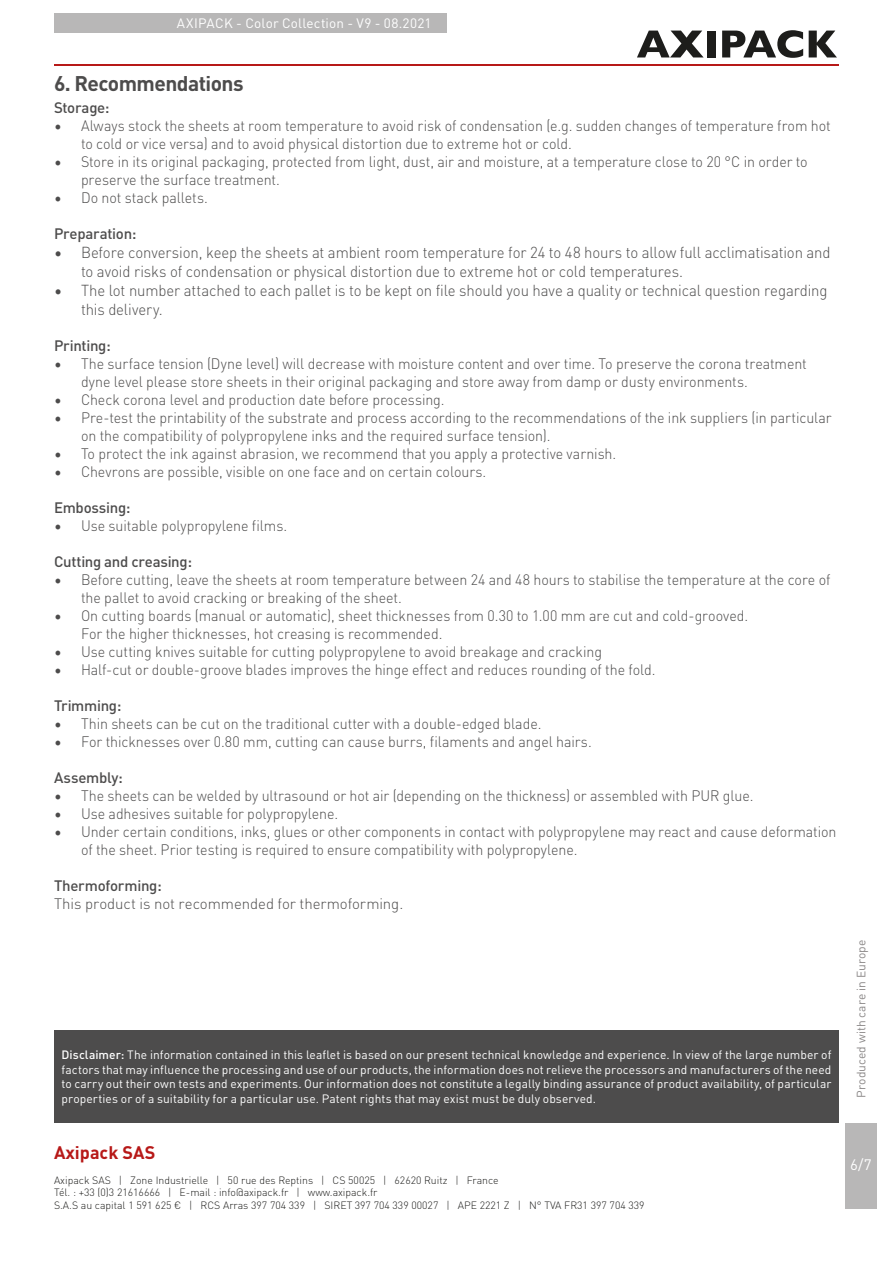
<style>
.page{position:relative;width:893px;height:1263px;background:#fff}
.page>*{position:absolute;margin:0;border:0;box-sizing:border-box;transform-origin:0 0}
.Titre_1{font:700 21px "DIN Pro";letter-spacing:-.025em;color:#4d4c4c}
.t1{font:700 18px "DIN Pro";color:#b71918}
.t2{font:300 15.75px/18.9px "DIN Pro";letter-spacing:-.01em;color:#4d4c4c;scale:.95 1}
.Texte_standard{font:300 15px/18px "DIN Pro";letter-spacing:-.005em;color:#4d4c4c;scale:.95 1}
.Texte_standard-2{font:500 15px "DIN Pro";letter-spacing:-.02em;color:#4d4c4c}
.Texte_standard-3{font:300 15px "DIN Pro";letter-spacing:-.005em;color:#4d4c4c}
.t3{font:15px "DIN Pro";color:#fff}
.EnTete_Version{font:13.5px "DIN Pro";letter-spacing:.015em;color:#fff}
.Note_fond_gris{font:12px/14.4px "DIN Pro";letter-spacing:.005em;color:#fff;text-align:justify}
.Note{font:12px "DIN Pro";letter-spacing:.01em;color:#8a8787}
.t4{font:300 10.5px/12.6px "DIN Pro";color:#1d1d1b}
.s1{font-size:15.75px}
.s2{font-weight:500}
</style>
<div class="page">
<div style="left:845px;top:1123px;width:31px;height:86px;background:#b8b7b7"></div>
<hr style="left:54px;top:64px;width:785px;height:2px;background:#b71918">
<svg style="left:637px;top:31px;width:66px;height:26px"></svg>
<div style="left:707px;top:31px;width:8px;height:26px;background:#1d1d1b"></div>
<svg style="left:722px;top:30px;width:81px;height:28px"></svg>
<svg style="left:809px;top:31px;width:28px;height:26px"></svg>
<div style="left:54px;top:13px;width:392px;height:20px;background:#b8b7b7"></div>
<div style="left:54px;top:1030px;width:785px;height:93px;background:#4d4c4c"></div>
<p class="EnTete_Version" style="left:177px;top:13px;width:256px">AXIPACK - Color Collection - V9 - 08.2021</p>
<p class="Titre_1" style="left:54px;top:67px;width:191px">6. Recommendations</p>
<p class="Texte_standard-2" style="left:54px;top:96px;width:57px">Storage<span class="s1">:</span></p>
<p class="Texte_standard" style="left:81px;top:116px;width:791px;text-indent:-27px">• Always stock the sheets at room temperature to avoid risk of condensation (e.g. sudden changes of temperature from hot to cold or vice versa) and to avoid physical distortion due to extreme hot or cold.</p>
<p class="Texte_standard" style="left:81px;top:152px;width:766px;text-indent:-27px">• Store in its original packaging, protected from light, dust, air and moisture, at a temperature close to 20 °C in order to preserve the surface treatment.</p>
<p class="Texte_standard" style="left:54px;top:188px;width:164px">• Do not stack pallets.</p>
<p class="Texte_standard-2" style="left:54px;top:222px;width:84px">Preparation<span class="s1">:</span></p>
<p class="t2" style="left:81px;top:242px;width:791px;text-indent:-27px">• Before conversion, keep the sheets at ambient room temperature for 24 to 48 hours to allow full acclimatisation and to avoid risks of condensation or physical distortion due to extreme hot or cold temperatures.</p>
<p class="t2" style="left:81px;top:280px;width:787px;text-indent:-27px">• The lot number attached to each pallet is to be kept on file should you have a quality or technical question regarding this delivery.</p>
<p class="Texte_standard-2" style="left:54px;top:334px;width:58px">Printing<span class="s1">:</span></p>
<p class="Texte_standard" style="left:81px;top:354px;width:765px;text-indent:-27px">• The surface tension (Dyne level) will decrease with moisture content and over time. To preserve the corona treatment dyne level please store sheets in their original packaging and store away from damp or dusty environments.</p>
<p class="Texte_standard" style="left:54px;top:390px;width:413px">• Check corona level and production date before processing.</p>
<p class="Texte_standard" style="left:81px;top:408px;width:792px;text-indent:-27px">• Pre-test the printability of the substrate and process according to the recommendations of the ink suppliers (in particular on the compatibility of polypropylene inks and the required surface tension).</p>
<p class="Texte_standard" style="left:54px;top:444px;width:593px">• To protect the ink against abrasion, we recommend that you apply a protective varnish.</p>
<p class="Texte_standard" style="left:54px;top:462px;width:457px">• Chevrons are possible, visible on one face and on certain colours.</p>
<p class="Texte_standard-2" style="left:54px;top:496px;width:78px">Embossing<span class="s1">:</span></p>
<p class="Texte_standard" style="left:54px;top:516px;width:247px">• Use suitable polypropylene films.</p>
<p class="Texte_standard-2" style="left:54px;top:550px;width:140px">Cutting and creasing<span class="s1">:</span></p>
<p class="Texte_standard" style="left:81px;top:570px;width:790px;text-indent:-27px">• Before cutting, leave the sheets at room temperature between 24 and 48 hours to stabilise the temperature at the core of the pallet to avoid cracking or breaking of the sheet.</p>
<p class="Texte_standard" style="left:81px;top:606px;width:704px;text-indent:-27px">• On cutting boards (manual or automatic), sheet thicknesses from 0.30 to 1.00 mm are cut and cold-grooved.<br>For the higher thicknesses, hot creasing is recommended.</p>
<p class="Texte_standard" style="left:54px;top:642px;width:578px">• Use cutting knives suitable for cutting polypropylene to avoid breakage and cracking</p>
<p class="Texte_standard" style="left:54px;top:660px;width:635px">• Half-cut or double-groove blades improves the hinge effect and reduces rounding of the fold.</p>
<p class="Texte_standard-2" style="left:54px;top:694px;width:69px">Trimming<span class="s1">:</span></p>
<p class="Texte_standard" style="left:54px;top:714px;width:515px">• Thin sheets can be cut on the traditional cutter with a double-edged blade.</p>
<p class="Texte_standard" style="left:54px;top:732px;width:568px">• For thicknesses over 0.80 mm, cutting can cause burrs, filaments and angel hairs.</p>
<p class="Texte_standard-2" style="left:54px;top:766px;width:70px">Assembly<span class="s1">:</span></p>
<p class="Texte_standard" style="left:54px;top:786px;width:738px">• The sheets can be welded by ultrasound or hot air (depending on the thickness) or assembled with PUR glue.</p>
<p class="Texte_standard" style="left:54px;top:804px;width:301px">• Use adhesives suitable for polypropylene.</p>
<p class="Texte_standard" style="left:81px;top:822px;width:797px;text-indent:-27px">• Under certain conditions, inks, glues or other components in contact with polypropylene may react and cause deformation of the sheet. Prior testing is required to ensure compatibility with polypropylene.</p>
<p class="Texte_standard-2" style="left:54px;top:874px;width:109px">Thermoforming<span class="s1">:</span></p>
<p class="Texte_standard-3" style="left:54px;top:892px;width:351px">This product is not recommended for thermoforming.</p>
<p class="Note_fond_gris" style="left:62px;top:1047px;width:771px"><span class="s2">Disclaimer:</span> The information contained in this leaflet is based on our present technical knowledge and experience. In view of the large number of factors that may influence the processing and use of our products, the information does not relieve the processors and manufacturers of the need to carry out their own tests and experiments. Our information does not constitute a legally binding assurance of product availability, of particular properties or of a suitability for a particular use. Patent rights that may exist must be duly observed.</p>
<p class="Note" style="left:852px;top:1098px;width:160px;rotate:-90deg">Produced with care in Europe</p>
<p class="t1" style="left:54px;top:1138px;width:103px">Axipack SAS</p>
<p class="t4" style="left:54px;top:1173px;width:592px">Axipack SAS | Zone Industrielle | 50 rue des Reptins | CS 50025 | 62620 Ruitz | France<br>Tél. : +33 (0)3 21616666 | E-mail : info@axipack.fr | www.axipack.fr<br>S.A.S au capital 1 591 625 € | RCS Arras 397 704 339 | SIRET 397 704 339 00027 | APE 2221 Z | N° TVA FR31 397 704 339</p>
<p class="t3" style="left:850px;top:1153px;width:23px">6/7</p>
</div>
